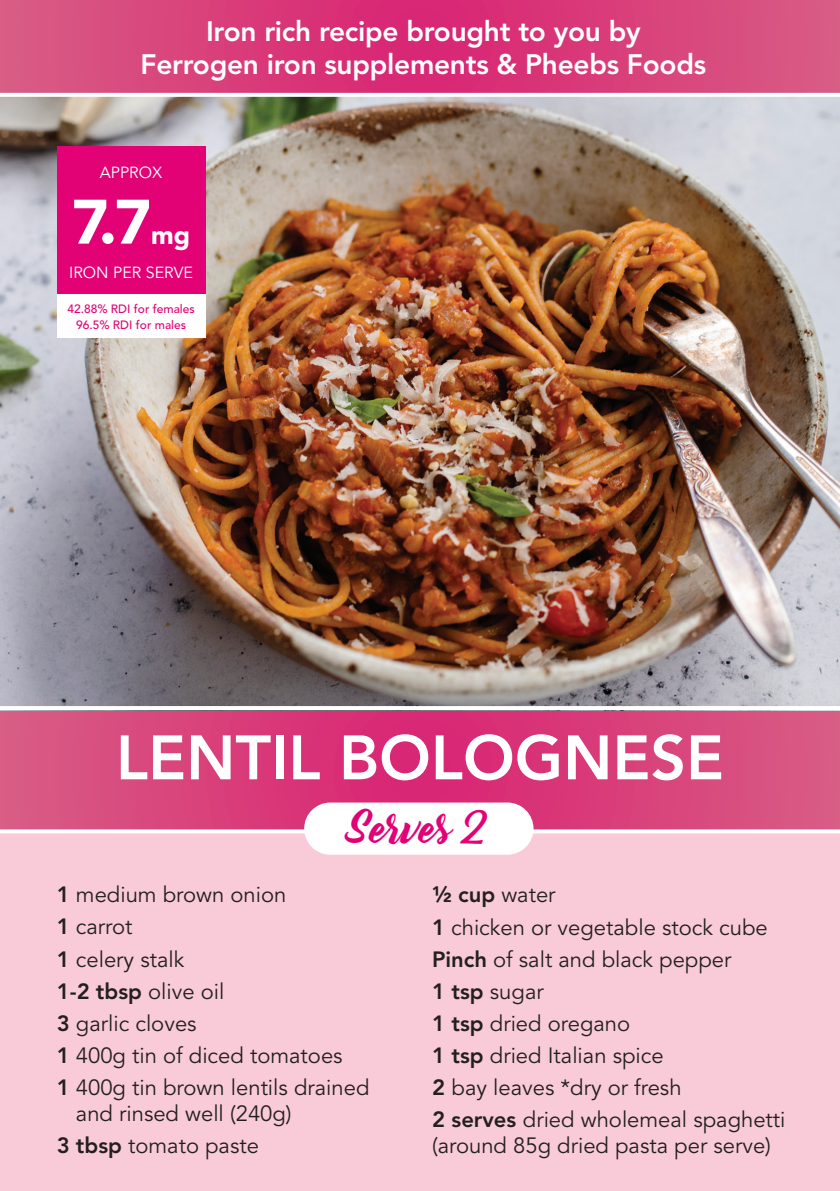
<style>
.page{position:relative;width:840px;height:1191px;background:#fff}
.page>*{position:absolute;margin:0;border:0;box-sizing:border-box;transform-origin:0 0}
.t1{font:800 62px "Avenir LT Std";color:#fff}
.t2{font:900 62px "Avenir LT Std";color:#fff}
.t3{font:40px "Bernadette";color:#e20276}
.t4{font:800 28px/33.6px "Avenir LT Std";letter-spacing:-.01em;color:#fff;text-align:center}
.t5{font:900 26px "Avenir LT Std";color:#fff}
.t6{font:22px/32px "Avenir LT Std";color:#231f20}
.t7{font:16px "Avenir LT Std";color:#fff}
.t8{font:500 12px/16px "Avenir LT Std";color:#e20276;text-align:center}
.s1{font-weight:800}
</style>
<div class="page">
<div style="left:0;top:831px;width:839px;height:360px;background:#f9cbd9"></div>
<svg style="left:0;top:710px;width:839px;height:119px;background:#d7427b"></svg>
<img style="left:0;top:97px;width:839px;height:609px">
<svg style="left:0;top:829px;width:839px;height:4px"></svg>
<svg style="left:0;top:0;width:839px;height:93px;background:#d8407b"></svg>
<div style="left:304px;top:802px;width:229px;height:52px;background:#fff;border-radius:26px"></div>
<div style="left:57px;top:146px;width:148px;height:148px;background:#e20276"></div>
<div style="left:57px;top:294px;width:148px;height:43px;background:#fff"></div>
<p class="t4" style="left:140px;top:14px;width:567px">Iron rich recipe brought to you by<br>Ferrogen iron supplements &amp; Pheebs Foods</p>
<p class="t7" style="left:100px;top:163px;width:64px">APPROX</p>
<h1 class="t2" style="left:72px;top:184px;width:81px">7.7</h1>
<p class="t5" style="left:151px;top:219px;width:40px">mg</p>
<p class="t7" style="left:69px;top:264px;width:125px">IRON PER SERVE</p>
<p class="t8" style="left:67px;top:301px;width:129px">42.88% RDI for females<br>96.5% RDI for males</p>
<h1 class="t1" style="left:116px;top:721px;width:609px">LENTIL BOLOGNESE</h1>
<h2 class="t3" style="left:351px;top:796px;width:139px">Serves 2</h2>
<p class="t6" style="left:57px;top:879px;width:314px"><span class="s1">1</span> medium brown onion<br><span class="s1">1</span> carrot<br><span class="s1">1</span> celery stalk<br><span class="s1">1-2 tbsp</span> olive oil<br><span class="s1">3</span> garlic cloves<br><span class="s1">1</span> 400g tin of diced tomatoes<br><span class="s1">1</span> 400g tin brown lentils drained</p>
<p class="t6" style="left:57px;top:1098px;width:236px;text-indent:19px">and rinsed well (240g)<br><span class="s1">3 tbsp</span> tomato paste</p>
<p class="t6" style="left:432px;top:879px;width:355px"><span class="s1">½ cup</span> water<br><span class="s1">1</span> chicken or vegetable stock cube<br><span class="s1">Pinch</span> of salt and black pepper<br><span class="s1">1 tsp</span> sugar<br><span class="s1">1 tsp</span> dried oregano<br><span class="s1">1 tsp</span> dried Italian spice<br><span class="s1">2</span> bay leaves *dry or fresh<br><span class="s1">2 serves</span> dried wholemeal spaghetti</p>
<p class="t6" style="left:432px;top:1130px;width:340px">(around 85g dried pasta per serve)</p>
</div>
